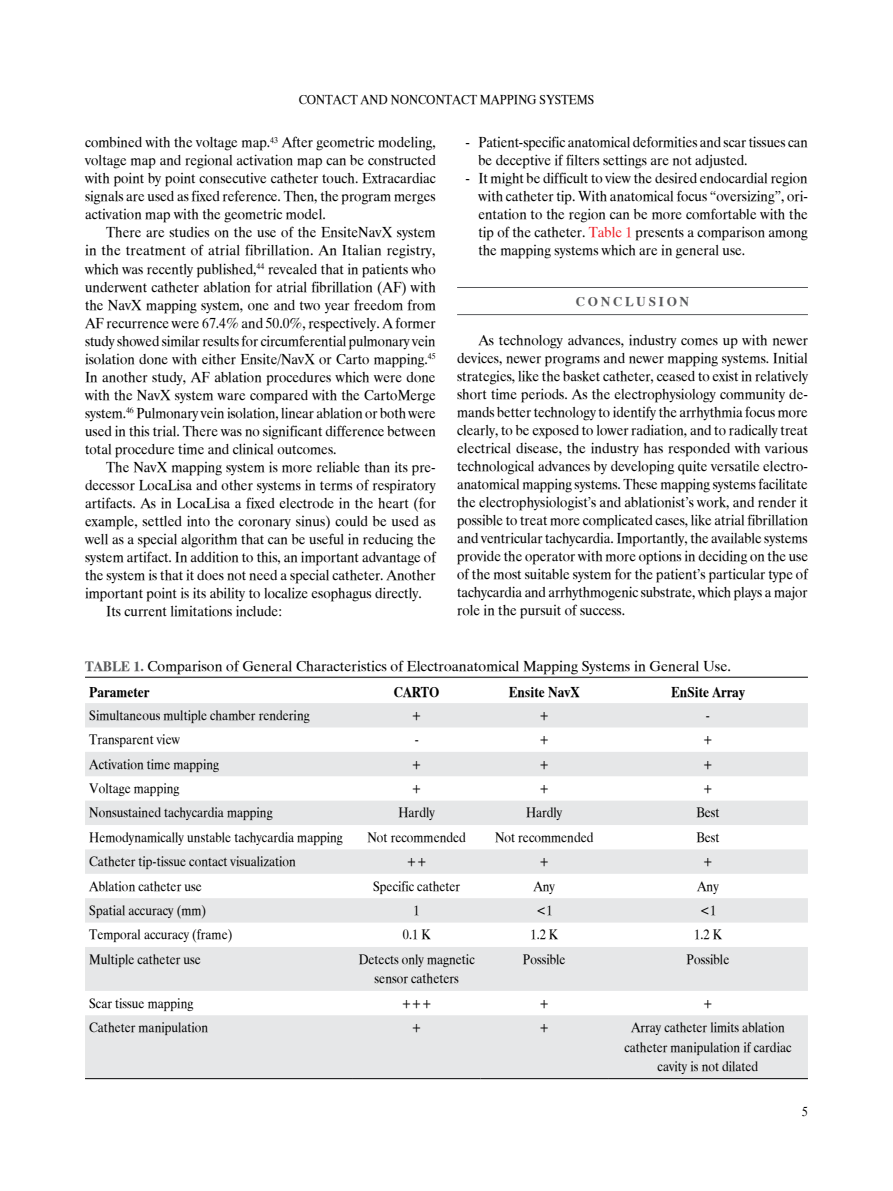
<style>
.page{position:relative;width:893px;height:1191px;background:#fff}
.page>*{position:absolute;margin:0;border:0;box-sizing:border-box;transform-origin:0 0}
.t1{font:15px/18px "UB Times";color:#000;text-align:justify;scale:.95 1}
.t2{font:15px/18px "UB Times";color:#000;text-align:justify;scale:.96 1}
.t3{font:15px "UB Times";color:#000}
.t4{font:15px "UB Times Bold";color:#000;scale:.9 1}
.t5{font:14.25px/19.5px "UB Times";color:#000;text-align:center;scale:.9 1}
.t6{font:13.5px "UB Times";color:#000;scale:.9 1}
.t7{font:13.5px "UB Times Bold";letter-spacing:.195em;color:#58595b}
.s1{color:#ed1d24}
.s2{font-family:"UB Times Bold";font-size:14.25px;color:#58595b}
</style>
<div class="page">
<hr style="left:457px;top:287px;width:351px;height:1px;background:#58595b">
<hr style="left:457px;top:314px;width:351px;height:1px;background:#58595b">
<hr style="left:85px;top:677px;width:723px;height:1px;background:#000">
<svg style="left:85px;top:703px;width:723px;height:375px;fill:#e6e7e8"></svg>
<hr style="left:85px;top:1078px;width:268px;height:1px;background:#000">
<hr style="left:353px;top:1078px;width:127px;height:1px;background:#000">
<hr style="left:480px;top:1078px;width:128px;height:1px;background:#000">
<hr style="left:608px;top:1078px;width:200px;height:1px;background:#000">
<p class="t6" style="left:299px;top:92px;width:20px">Contact</p>
<p class="t6" style="left:361px;top:92px;width:11px">and</p>
<p class="t6" style="left:391px;top:92px;width:21px">Noncontact</p>
<p class="t6" style="left:480px;top:92px;width:22px">Mappin</p>
<p class="t6" style="left:527px;top:92px;width:31px">g Systems</p>
<p class="t1" style="left:85px;top:134px;width:371px">combined with the voltage map.<sup>43</sup> After geometric modeling, voltage map and regional activation map can be constructed with point by point consecutive catheter touch. Extracardiac signals are used as fixed reference. Then, the program merges activation map with the geometric model.</p>
<p class="t1" style="left:85px;top:224px;width:371px;text-indent:21px">There are studies on the use of the EnsiteNavX system in the treatment of atrial fibrillation. An Italian registry, which was recently published,<sup>44</sup> revealed that in patients who underwent catheter ablation for atrial fibrillation (AF) with the NavX mapping system, one and two year freedom from AF recurrence were 67.4% and 50.0%, respectively. A former study showed similar results for circumferential pulmonary vein isolation done with either Ensite/NavX or Carto mapping.<sup>45<br></sup>In another study, AF ablation procedures which were done with the NavX system ware compared with the CartoMerge system.<sup>46</sup> Pulmonary vein isolation, linear ablation or both were used in this trial. There was no significant difference between total procedure time and clinical outcomes.</p>
<p class="t1" style="left:106px;top:458px;width:348px">The NavX mapping system is more reliable than its pre-</p>
<p class="t1" style="left:85px;top:476px;width:371px">decessor LocaLisa and other systems in terms of respiratory</p>
<p class="t1" style="left:85px;top:494px;width:371px">artifacts. As in LocaLisa a fixed electrode in the heart (for</p>
<p class="t2" style="left:85px;top:512px;width:367px">example, settled into the coronary sinus) could be used as</p>
<p class="t1" style="left:85px;top:530px;width:371px">well as a special algorithm that can be useful in reducing the</p>
<p class="t1" style="left:85px;top:548px;width:371px">system artifact. In addition to this, an important advantage of</p>
<p class="t1" style="left:85px;top:566px;width:371px">the system is that it does not need a special catheter. Another</p>
<p class="t1" style="left:85px;top:584px;width:356px">important point is its ability to localize esophagus directly.</p>
<p class="t1" style="left:106px;top:602px;width:187px">Its current limitations include:</p>
<p class="t1" style="left:478px;top:134px;width:348px;text-indent:-13px">- Patient-specific anatomical deformities and scar tissues can be deceptive if filters settings are not adjusted.</p>
<p class="t1" style="left:478px;top:170px;width:349px;text-indent:-13px">- It might be difficult to view the desired endocardial region with catheter tip. With anatomical focus “oversizing”, ori&shy;entation to the region can be more comfortable with the tip of the catheter. <span class="s1">Table 1</span> presents a comparison among the mapping systems which are in general use.</p>
<p class="t7" style="left:576px;top:294px;width:115px">CONCLUS ION</p>
<p class="t2" style="left:457px;top:331px;width:367px;text-indent:21px">As technology advances, industry comes up with newer devices, newer programs and newer mapping systems. Initial strategies, like the basket catheter, ceased to exist in relatively short time periods. As the electrophysiology community de&shy;mands better technology to identify the arrhythmia focus more clearly, to be exposed to lower radiation, and to radically treat electrical disease, the industry has responded with various technological advances by developing quite versatile electro&shy;anatomical mapping systems. These mapping systems facilitate the electrophysiologist’s and ablationist’s work, and render it possible to treat more complicated cases, like atrial fibrillation and ventricular tachycardia. Importantly, the available systems provide the operator with more options in deciding on the use of the most suitable system for the patient’s particular type of tachycardia and arrhythmogenic substrate, which plays a major role in the pursuit of success.</p>
<p class="t3" style="left:85px;top:658px;width:647px"><span class="s2">Table 1.</span> Comparison of General Characteristics of Electroanatomical Mapping Systems in General Use.</p>
<p class="t4" style="left:89px;top:683px;width:68px">Parameter</p>
<p class="t4" style="left:394px;top:683px;width:52px">CART O</p>
<p class="t4" style="left:509px;top:683px;width:80px">Ensite NavX</p>
<p class="t4" style="left:671px;top:683px;width:84px">EnSite Array</p>
<p class="t5" style="left:89px;top:706px;width:246px">Simultaneous multiple chamber rendering</p>
<p class="t5" style="left:412px;top:706px;width:13px">+</p>
<p class="t5" style="left:539px;top:706px;width:13px">+</p>
<p class="t5" style="left:706px;top:706px;width:6px">-</p>
<p class="t5" style="left:89px;top:730px;width:102px">Transparent view</p>
<p class="t5" style="left:415px;top:730px;width:6px">-</p>
<p class="t5" style="left:539px;top:730px;width:13px">+</p>
<p class="t5" style="left:703px;top:730px;width:13px">+</p>
<p class="t5" style="left:89px;top:754px;width:146px">Activation time mapping</p>
<p class="t5" style="left:412px;top:754px;width:13px">+</p>
<p class="t5" style="left:539px;top:754px;width:13px">+</p>
<p class="t5" style="left:703px;top:754px;width:13px">+</p>
<p class="t5" style="left:89px;top:779px;width:102px">Voltage mapping</p>
<p class="t5" style="left:412px;top:779px;width:13px">+</p>
<p class="t5" style="left:539px;top:779px;width:13px">+</p>
<p class="t5" style="left:703px;top:779px;width:13px">+</p>
<p class="t5" style="left:89px;top:803px;width:205px">Nonsustained tachycardia mapping</p>
<p class="t5" style="left:399px;top:803px;width:42px">Hardly</p>
<p class="t5" style="left:526px;top:803px;width:42px">Hardly</p>
<p class="t5" style="left:696px;top:803px;width:27px">Best</p>
<p class="t5" style="left:89px;top:827px;width:283px">Hemodynamically unstable tachycardia mapping</p>
<p class="t5" style="left:368px;top:827px;width:111px">Not recommended</p>
<p class="t5" style="left:495px;top:827px;width:111px">Not recommended</p>
<p class="t5" style="left:696px;top:827px;width:27px">Best</p>
<p class="t5" style="left:89px;top:852px;width:231px">Catheter tip-tissue contact visualization</p>
<p class="t5" style="left:406px;top:852px;width:24px">++</p>
<p class="t5" style="left:539px;top:852px;width:13px">+</p>
<p class="t5" style="left:703px;top:852px;width:13px">+</p>
<p class="t5" style="left:89px;top:876px;width:127px">Ablation catheter use</p>
<p class="t5" style="left:373px;top:876px;width:98px">Specific catheter</p>
<p class="t5" style="left:533px;top:876px;width:26px">Any</p>
<p class="t5" style="left:697px;top:876px;width:26px">Any</p>
<p class="t5" style="left:89px;top:901px;width:132px">Spatial accuracy (mm)</p>
<p class="t5" style="left:414px;top:901px;width:8px">1</p>
<p class="t5" style="left:536px;top:901px;width:20px">&lt;1</p>
<p class="t5" style="left:700px;top:901px;width:20px">&lt;1</p>
<p class="t5" style="left:89px;top:925px;width:161px">Temporal accuracy (frame)</p>
<p class="t5" style="left:403px;top:925px;width:32px">0.1 K</p>
<p class="t5" style="left:531px;top:925px;width:32px">1.2 K</p>
<p class="t5" style="left:694px;top:925px;width:32px">1.2 K</p>
<p class="t5" style="left:89px;top:949px;width:126px">Multiple catheter use</p>
<p class="t5" style="left:359px;top:949px;width:130px">Detects only magnetic sensor catheters</p>
<p class="t5" style="left:523px;top:949px;width:49px">Possible</p>
<p class="t5" style="left:687px;top:949px;width:49px">Possible</p>
<p class="t5" style="left:89px;top:993px;width:117px">Scar tissue mapping</p>
<p class="t5" style="left:401px;top:993px;width:36px">+++</p>
<p class="t5" style="left:539px;top:993px;width:13px">+</p>
<p class="t5" style="left:703px;top:993px;width:13px">+</p>
<p class="t5" style="left:89px;top:1018px;width:134px">Catheter manipulation</p>
<p class="t5" style="left:412px;top:1018px;width:13px">+</p>
<p class="t5" style="left:539px;top:1018px;width:13px">+</p>
<p class="t5" style="left:624px;top:1018px;width:187px">Array catheter limits ablation catheter manipulation if cardiac cavity is not dilated</p>
<p class="t6" style="left:802px;top:1104px;width:8px">5</p>
</div>
